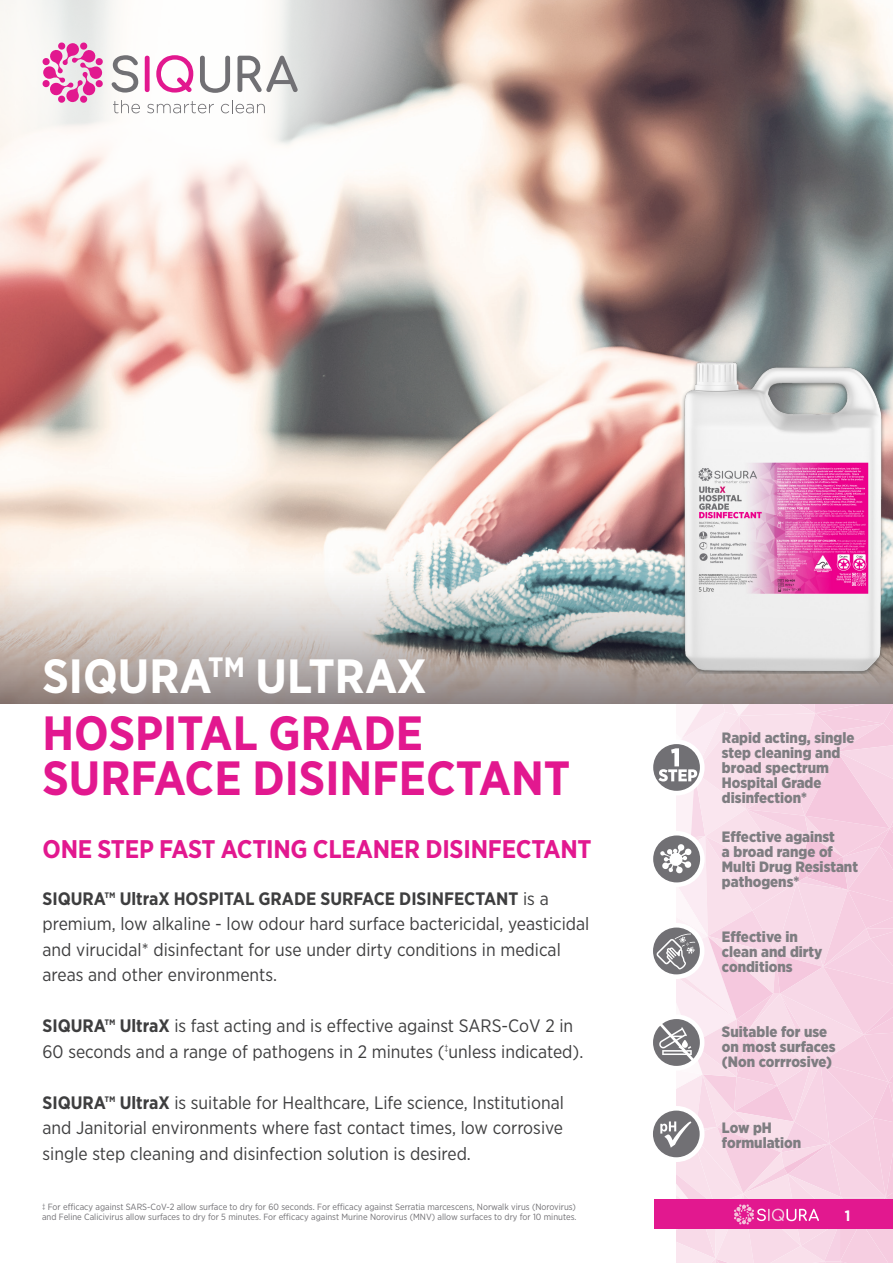
<style>
.page{position:relative;width:893px;height:1263px;background:#fff}
.page>*{position:absolute;margin:0;border:0;box-sizing:border-box;transform-origin:0 0}
.t1{font:700 48px/45px "Gotham Narrow";color:#e2188f}
.t2{font:700 48px "Gotham Narrow";color:#fff}
.t3{font:700 25.5px "Gotham Narrow";letter-spacing:-.01em;color:#e2188f}
.t4{font:18px/25.5px "Gotham Narrow";color:#3e3e3f}
.t5{font:900 15px/15px "Gotham Narrow";color:#7e7d81}
.t6{font:700 15px "Gotham Narrow";color:#fff}
.t7{font:9px/10.8px "Gotham Narrow";color:#717074}
.s1{font-weight:700}
</style>
<div class="page">
<img style="left:0;top:0;width:893px;height:565px">
<svg style="left:0;top:565px;width:893px;height:139px;background:#b7b5b3"></svg>
<svg style="left:653px;top:687px;width:240px;height:576px;background:#f0ccde"></svg>
<img style="left:659px;top:673px;width:229px;height:31px">
<img style="left:659px;top:354px;width:229px;height:319px">
<svg style="left:0;top:0;width:446px;height:269px"></svg>
<svg style="left:42px;top:42px;width:61px;height:61px"></svg>
<svg style="left:112px;top:55px;width:26px;height:38px"></svg>
<svg style="left:145px;top:56px;width:5px;height:36px"></svg>
<svg style="left:156px;top:55px;width:37px;height:38px"></svg>
<svg style="left:200px;top:56px;width:30px;height:37px"></svg>
<svg style="left:237px;top:56px;width:61px;height:36px"></svg>
<svg style="left:113px;top:100px;width:27px;height:13px"></svg>
<svg style="left:147px;top:101px;width:67px;height:12px"></svg>
<svg style="left:221px;top:100px;width:44px;height:13px"></svg>
<p class="t2" style="left:43px;top:645px;width:386px">SIQURA<sup>TM</sup> ULTRAX</p>
<p class="t1" style="left:43px;top:711px;width:529px">HOSPITAL GRADE<br>SURFACE DISINFECTANT</p>
<p class="t3" style="left:43px;top:832px;width:551px">ONE STEP FAST ACTING CLEANER DISINFECTANT</p>
<p class="t4" style="left:43px;top:885px;width:548px"><span class="s1">SIQURA™ UltraX HOSPITAL GRADE SURFACE DISINFECTANT</span> is a premium, low alkaline - low odour hard surface bactericidal, yeasticidal and virucidal* disinfectant for use under dirty conditions in medical areas and other environments.</p>
<p class="t4" style="left:43px;top:1013px;width:542px"><span class="s1">SIQURA™ UltraX</span> is fast acting and is effective against SARS-CoV 2 in<br>60 seconds and a range of pathogens in 2 minutes (<sup>‡</sup>unless indicated).</p>
<p class="t4" style="left:43px;top:1089px;width:523px;text-align:justify"><span class="s1">SIQURA™ UltraX</span> is suitable for Healthcare, Life science, Institutional and Janitorial environments where fast contact times, low corrosive single step cleaning and disinfection solution is desired.</p>
<p class="t7" style="left:42px;top:1201px;width:536px">‡ For efficacy against SARS-CoV-2 allow surface to dry for 60 seconds. For efficacy against Serratia marcescens, Norwalk virus (Norovirus) and Feline Calicivirus allow surfaces to dry for 5 minutes. For efficacy against Murine Norovirus (MNV) allow surfaces to dry for 10 minutes.</p>
<p class="t5" style="left:722px;top:730px;width:134px">Rapid acting, single step cleaning and broad spectrum<br>Hospital Grade disinfection*</p>
<p class="t5" style="left:722px;top:829px;width:138px">Effective against<br>a broad range of<br>Multi Drug Resistant pathogens*</p>
<p class="t5" style="left:722px;top:929px;width:102px">Effective in clean and dirty conditions</p>
<p class="t5" style="left:722px;top:1024px;width:115px">Suitable for use on most surfaces (Non corrrosive)</p>
<p class="t5" style="left:722px;top:1119px;width:81px">Low pH formulation</p>
<p class="t6" style="left:845px;top:1205px;width:7px">1</p>
</div>
